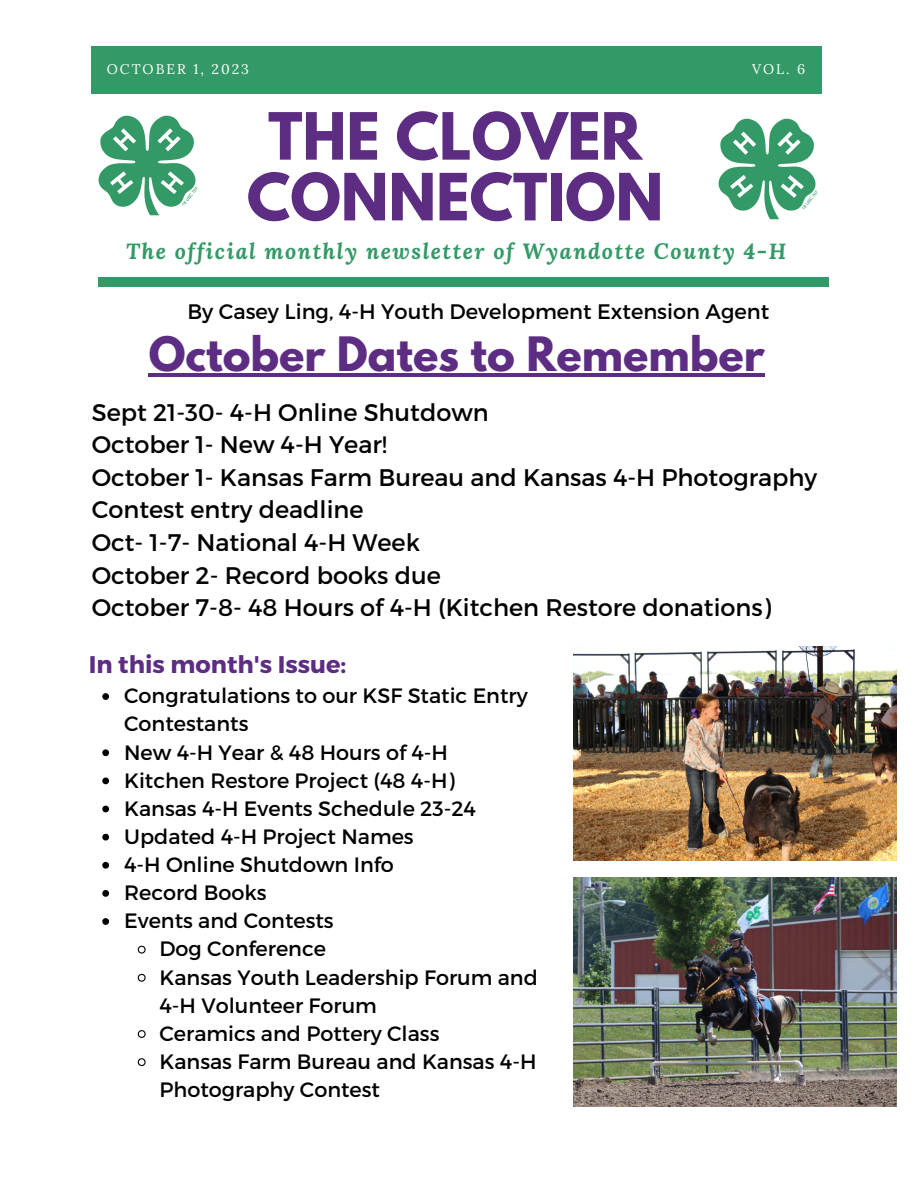
<style>
.page{position:relative;width:918px;height:1188px;background:#fff}
.page>*{position:absolute;margin:0;border:0;box-sizing:border-box;transform-origin:0 0}
.t1{font:700 57.6px/60.8px "League Spartan";color:#5c2d83;text-align:center}
.t2{font:700 42px "League Spartan";color:#5c2d83}
.t3{font:700 24.15px "Montserrat";color:#5c2d83}
.t4{font:24px/32.7px "Montserrat";color:#000}
.t5{font:italic 700 21.75px "Lora";letter-spacing:.07em;color:#396}
.t6{font:21px "Montserrat";color:#000}
.t7{font:20.85px/28.2px "Montserrat";color:#000}
.t8{font:13.95px "Lora";letter-spacing:.14em;color:#fff}
</style>
<div class="page">
<div style="left:92px;top:46px;width:730px;height:48px;background:#396"></div>
<img style="left:718px;top:118px;width:100px;height:102px">
<img style="left:98px;top:115px;width:100px;height:101px">
<div style="left:99px;top:277px;width:730px;height:9px;background:#396"></div>
<img style="left:573px;top:877px;width:323px;height:230px">
<img style="left:573px;top:646px;width:323px;height:215px">
<hr style="left:149px;top:373px;width:616px;height:4px;background:#5c2d83">
<svg style="left:102px;top:693px;width:7px;height:7px"></svg>
<svg style="left:102px;top:749px;width:7px;height:7px"></svg>
<svg style="left:102px;top:778px;width:7px;height:6px"></svg>
<svg style="left:102px;top:806px;width:7px;height:6px"></svg>
<svg style="left:102px;top:834px;width:7px;height:7px"></svg>
<svg style="left:102px;top:862px;width:7px;height:7px"></svg>
<svg style="left:102px;top:890px;width:7px;height:7px"></svg>
<svg style="left:102px;top:918px;width:7px;height:7px"></svg>
<svg style="left:137px;top:945px;width:9px;height:9px"></svg>
<svg style="left:137px;top:973px;width:9px;height:9px"></svg>
<svg style="left:137px;top:1030px;width:9px;height:8px"></svg>
<svg style="left:137px;top:1058px;width:9px;height:9px"></svg>
<p class="t8" style="left:107px;top:60px;width:144px">OCTOBER 1, 2023</p>
<p class="t8" style="left:752px;top:60px;width:55px">VOL. 6</p>
<p class="t1" style="left:247px;top:113px;width:418px">THE CLOVER<br>CONNECTION</p>
<p class="t5" style="left:126px;top:236px;width:662px">The official monthly newsletter of Wyandotte County 4-H</p>
<p class="t6" style="left:187px;top:298px;width:583px">By Casey Ling, 4-H Youth Development Extension Agent</p>
<p class="t2" style="left:149px;top:333px;width:618px">October Dates to Remember</p>
<p class="t4" style="left:92px;top:394px;width:398px">Sept 21-30- 4-H Online Shutdown</p>
<p class="t4" style="left:92px;top:427px;width:297px">October 1- New 4-H Year!</p>
<p class="t4" style="left:92px;top:460px;width:727px">October 1- Kansas Farm Bureau and Kansas 4-H Photography<br>Contest entry deadline</p>
<p class="t4" style="left:92px;top:525px;width:330px">Oct- 1-7- National 4-H Week</p>
<p class="t4" style="left:92px;top:558px;width:351px">October 2- Record books due</p>
<p class="t4" style="left:92px;top:590px;width:681px">October 7-8- 48 Hours of 4-H (Kitchen Restore donations)</p>
<p class="t3" style="left:89px;top:649px;width:259px">In this month's Issue:</p>
<p class="t7" style="left:124px;top:681px;width:405px">Congratulations to our KSF Static Entry<br>Contestants</p>
<p class="t7" style="left:124px;top:737px;width:325px">New 4-H Year &amp; 48 Hours of 4-H</p>
<p class="t7" style="left:124px;top:765px;width:332px">Kitchen Restore Project (48 4-H)</p>
<p class="t7" style="left:124px;top:793px;width:353px">Kansas 4-H Events Schedule 23-24</p>
<p class="t7" style="left:124px;top:821px;width:291px">Updated 4-H Project Names</p>
<p class="t7" style="left:124px;top:849px;width:271px">4-H Online Shutdown Info</p>
<p class="t7" style="left:124px;top:878px;width:144px">Record Books</p>
<p class="t7" style="left:124px;top:906px;width:211px">Events and Contests</p>
<p class="t7" style="left:160px;top:934px;width:168px">Dog Conference</p>
<p class="t7" style="left:160px;top:962px;width:380px">Kansas Youth Leadership Forum and<br>4-H Volunteer Forum</p>
<p class="t7" style="left:160px;top:1018px;width:281px">Ceramics and Pottery Class</p>
<p class="t7" style="left:160px;top:1046px;width:378px">Kansas Farm Bureau and Kansas 4-H<br>Photography Contest</p>
</div>
